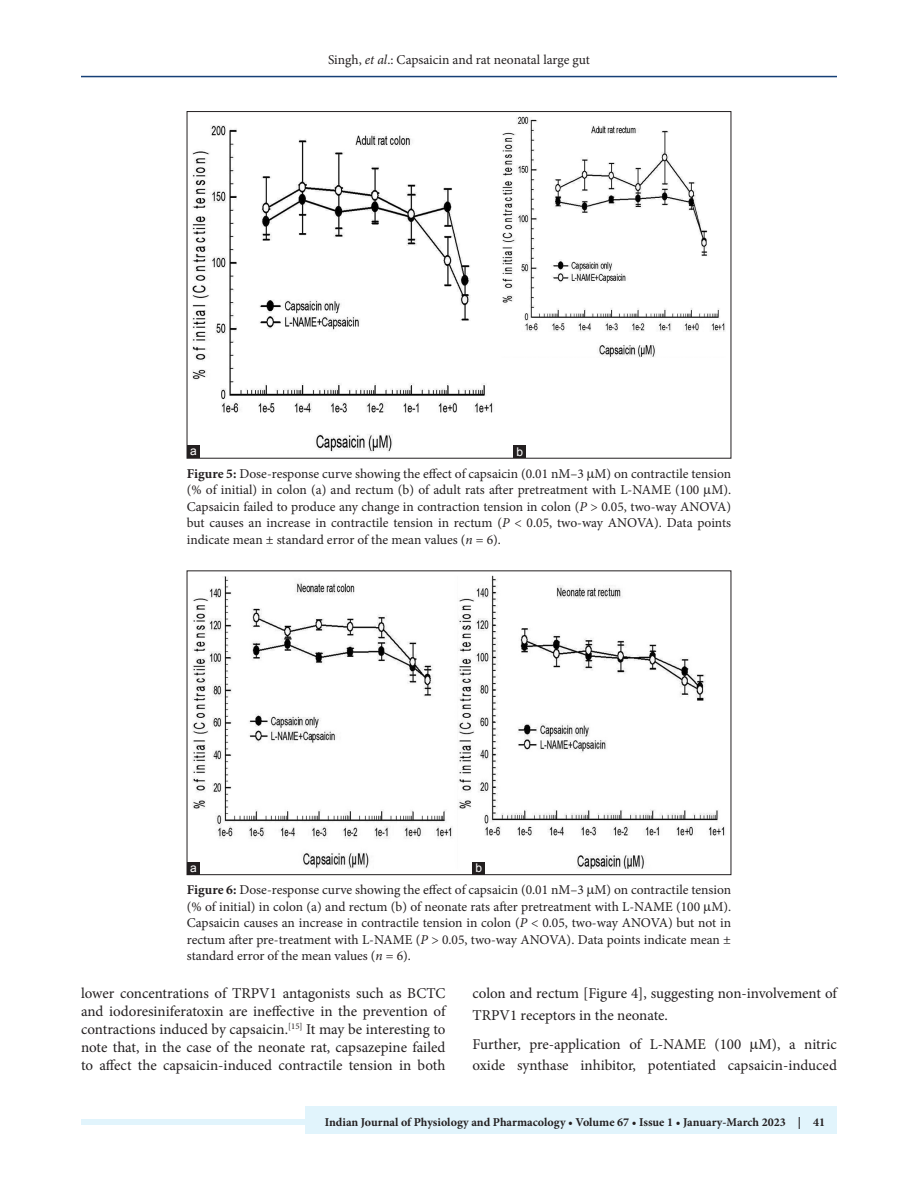
<style>
.page{position:relative;width:918px;height:1188px;background:#fff}
.page>*{position:absolute;margin:0;border:0;box-sizing:border-box;transform-origin:0 0}
.TX{font:15px/18px "Minion Pro";color:#231f20}
.FGC{font:13.5px/16.5px "Minion Pro";letter-spacing:-.005em;color:#231f20;text-align:justify}
.t1{font:700 12px "Minion Pro";color:#231f20}
.LABEL{font:12px "Arial";color:#fff}
.s1{font-style:italic}
.s2{font-weight:700}
</style>
<div class="page">
<img style="left:192px;top:575px;width:533px;height:294px">
<div style="left:472px;top:862px;width:13px;height:13px;background:#231f20"></div>
<div style="left:187px;top:862px;width:13px;height:13px;background:#231f20"></div>
<hr style="left:81px;top:76px;width:756px;height:1px;background:#164077">
<div style="left:81px;top:1119px;width:756px;height:6px;background:#e1f4fc"></div>
<div style="left:305px;top:1106px;width:532px;height:28px;background:#e1f4fc"></div>
<img style="left:192px;top:116px;width:533px;height:336px">
<div style="left:513px;top:445px;width:13px;height:13px;background:#231f20"></div>
<div style="left:187px;top:445px;width:13px;height:13px;background:#231f20"></div>
<p class="FGC" style="left:328px;top:51px;width:263px">Singh, <span class="s1">et al</span>.: Capsaicin and rat neonatal large gut</p>
<p class="LABEL" style="left:190px;top:443px;width:8px">a</p>
<p class="LABEL" style="left:516px;top:444px;width:8px">b</p>
<p class="FGC" style="left:187px;top:465px;width:546px"><span class="s2">Figure 5:</span> Dose-response curve showing the effect of capsaicin (0.01 nM–3 M) on contractile tension (% of initial) in colon (a) and rectum (b) of adult rats after pretreatment with L-NAME (100 M).<br>Capsaicin failed to produce any change in contraction tension in colon (<span class="s1">P</span> &gt; 0.05, two-way ANOVA) but causes an increase in contractile tension in rectum (<span class="s1">P</span> &lt; 0.05, two-way ANOVA). Data points indicate mean ± standard error of the mean values (<span class="s1">n</span> = 6).</p>
<p class="LABEL" style="left:190px;top:859px;width:8px">a</p>
<p class="LABEL" style="left:476px;top:860px;width:8px">b</p>
<p class="FGC" style="left:187px;top:882px;width:546px"><span class="s2">Figure 6:</span> Dose-response curve showing the effect of capsaicin (0.01 nM–3 M) on contractile tension (% of initial) in colon (a) and rectum (b) of neonate rats after pretreatment with L-NAME (100 M).<br>Capsaicin causes an increase in contractile tension in colon (<span class="s1">P</span> &lt; 0.05, two-way ANOVA) but not in rectum after pre-treatment with L-NAME (<span class="s1">P</span> &gt; 0.05, two-way ANOVA). Data points indicate mean ± standard error of the mean values (<span class="s1">n</span> = 6).</p>
<p class="TX" style="left:81px;top:984px;width:366px;text-align:justify">lower concentrations of TRPV1 antagonists such as BCTC and iodoresiniferatoxin are ineffective in the prevention of contractions induced by capsaicin.<sup>[15]</sup> It may be interesting to note that, in the case of the neonate rat, capsazepine failed to affect the capsaicin-induced contractile tension in both</p>
<p class="TX" style="left:472px;top:983px;width:366px;line-height:21.5px">colon and rectum [Figure 4], suggesting non-involvement of<br>TRPV1 receptors in the neonate.</p>
<p class="TX" style="left:472px;top:1033px;width:366px;line-height:21.5px">Further, pre-application of L-NAME (100 M), a nitric oxide synthase inhibitor, potentiated capsaicin-induced</p>
<p class="t1" style="left:325px;top:1113px;width:502px">Indian Journal of Physiology and Pharmacology • Volume 67 • Issue 1 • January-March 2023 | 41</p>
</div>
